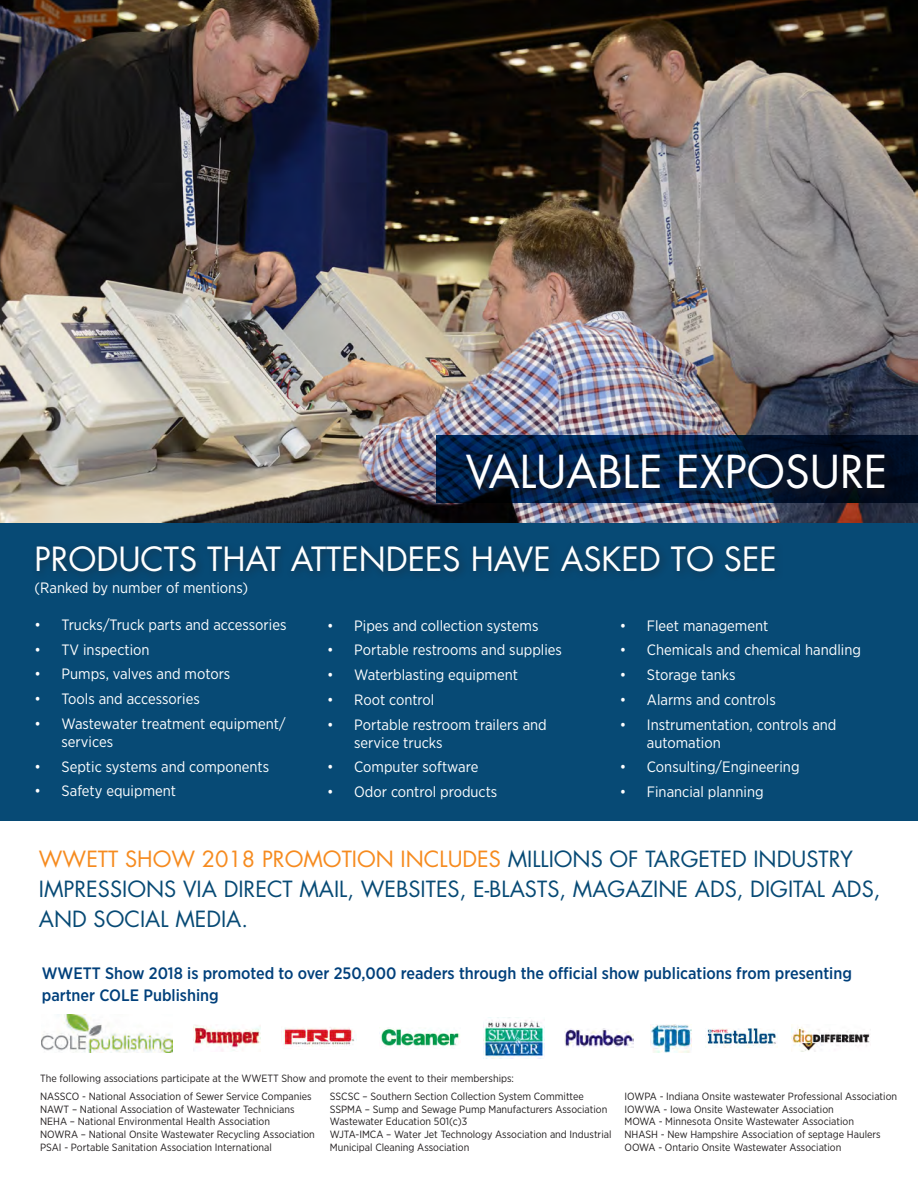
<style>
.page{position:relative;width:918px;height:1188px;background:#fff}
.page>*{position:absolute;margin:0;border:0;box-sizing:border-box;transform-origin:0 0}
.t1{font:44.1px "Futura";color:#fff}
.t2{font:32.4px "Futura";color:#fff}
.t3{font:21.75px/30px "Futura";color:#074a75}
.t4{font:500 16.5px/22.5px "Gotham Narrow";color:#00407b}
.t5{font:15px/18px "Gotham Narrow";color:#fff}
.t6{font:10.5px/12.6px "Gotham Narrow";color:#231f20}
.s1{color:#f68b1f}
</style>
<div class="page">
<img style="left:0;top:0;width:918px;height:523px">
<svg style="left:436px;top:436px;width:482px;height:67px;background:#00193c"></svg>
<div style="left:464px;top:451px;width:433px;height:51px;background:#231f20;opacity:.75"></div>
<img style="left:379px;top:1028px;width:81px;height:19px">
<img style="left:42px;top:1015px;width:131px;height:38px">
<img style="left:792px;top:1027px;width:78px;height:25px">
<img style="left:706px;top:1028px;width:72px;height:20px">
<img style="left:484px;top:1017px;width:60px;height:42px">
<img style="left:565px;top:1029px;width:68px;height:18px">
<img style="left:283px;top:1027px;width:72px;height:19px">
<img style="left:193px;top:1025px;width:67px;height:27px">
<img style="left:651px;top:1024px;width:40px;height:28px">
<div style="left:0;top:523px;width:918px;height:298px;background:#074a75"></div>
<div style="left:32px;top:540px;width:753px;height:42px;background:#09466e"></div>
<p class="t1" style="left:466px;top:442px;width:423px">VALUABLE EXPOSURE</p>
<p class="t2" style="left:35px;top:536px;width:744px">PRODUCTS THAT ATTENDEES HAVE ASKED TO SEE</p>
<p class="t5" style="left:35px;top:578px;width:215px">(Ranked by number of mentions)</p>
<p class="t5" style="left:35px;top:615px;width:253px">• Trucks/Truck parts and accessories</p>
<p class="t5" style="left:35px;top:640px;width:116px">• TV inspection</p>
<p class="t5" style="left:35px;top:665px;width:197px">• Pumps, valves and motors</p>
<p class="t5" style="left:35px;top:690px;width:167px">• Tools and accessories</p>
<p class="t5" style="left:62px;top:714px;width:226px;text-indent:-27px">• Wastewater treatment equipment/ services</p>
<p class="t5" style="left:35px;top:757px;width:236px">• Septic systems and components</p>
<p class="t5" style="left:35px;top:782px;width:143px">• Safety equipment</p>
<p class="t5" style="left:327px;top:616px;width:213px">• Pipes and collection systems</p>
<p class="t5" style="left:327px;top:641px;width:236px">• Portable restrooms and supplies</p>
<p class="t5" style="left:327px;top:666px;width:192px">• Waterblasting equipment</p>
<p class="t5" style="left:327px;top:690px;width:109px">• Root control</p>
<p class="t5" style="left:354px;top:715px;width:194px;text-indent:-27px">• Portable restroom trailers and service trucks</p>
<p class="t5" style="left:327px;top:758px;width:153px">• Computer software</p>
<p class="t5" style="left:327px;top:783px;width:172px">• Odor control products</p>
<p class="t5" style="left:620px;top:616px;width:150px">• Fleet management</p>
<p class="t5" style="left:620px;top:641px;width:243px">• Chemicals and chemical handling</p>
<p class="t5" style="left:620px;top:666px;width:117px">• Storage tanks</p>
<p class="t5" style="left:620px;top:690px;width:157px">• Alarms and controls</p>
<p class="t5" style="left:647px;top:715px;width:191px;text-indent:-27px">• Instrumentation, controls and automation</p>
<p class="t5" style="left:620px;top:758px;width:181px">• Consulting/Engineering</p>
<p class="t5" style="left:620px;top:783px;width:145px">• Financial planning</p>
<p class="t3" style="left:39px;top:844px;width:843px"><span class="s1">WWETT SHOW 2018 PROMOTION INCLUDES</span> MILLIONS OF TARGETED INDUSTRY<br>IMPRESSIONS VIA DIRECT MAIL, WEBSITES, E-BLASTS, MAGAZINE ADS, DIGITAL ADS,<br>AND SOCIAL MEDIA.</p>
<p class="t4" style="left:42px;top:961px;width:812px">WWETT Show 2018 is promoted to over 250,000 readers through the official show publications from presenting partner COLE Publishing</p>
<p class="t6" style="left:40px;top:1072px;width:475px">The following associations participate at the WWETT Show and promote the event to their memberships:</p>
<p class="t6" style="left:40px;top:1090px;width:273px">NASSCO - National Association of Sewer Service Companies</p>
<p class="t6" style="left:40px;top:1103px;width:256px">NAWT – National Association of Wastewater Technicians</p>
<p class="t6" style="left:40px;top:1115px;width:231px">NEHA – National Environmental Health Association</p>
<p class="t6" style="left:40px;top:1128px;width:276px">NOWRA – National Onsite Wastewater Recycling Association</p>
<p class="t6" style="left:40px;top:1140px;width:233px">PSAI - Portable Sanitation Association International</p>
<p class="t6" style="left:330px;top:1090px;width:256px">SSCSC – Southern Section Collection System Committee</p>
<p class="t6" style="left:330px;top:1103px;width:279px">SSPMA – Sump and Sewage Pump Manufacturers Association</p>
<p class="t6" style="left:330px;top:1115px;width:139px">Wastewater Education 501(c)3</p>
<p class="t6" style="left:330px;top:1128px;width:283px">WJTA-IMCA – Water Jet Technology Association and Industrial<br>Municipal Cleaning Association</p>
<p class="t6" style="left:625px;top:1090px;width:274px">IOWPA - Indiana Onsite wastewater Professional Association</p>
<p class="t6" style="left:625px;top:1103px;width:211px">IOWWA - Iowa Onsite Wastewater Association</p>
<p class="t6" style="left:625px;top:1115px;width:231px">MOWA - Minnesota Onsite Wastewater Association</p>
<p class="t6" style="left:625px;top:1128px;width:258px">NHASH - New Hampshire Association of septage Haulers</p>
<p class="t6" style="left:625px;top:1140px;width:218px">OOWA - Ontario Onsite Wastewater Association</p>
</div>
